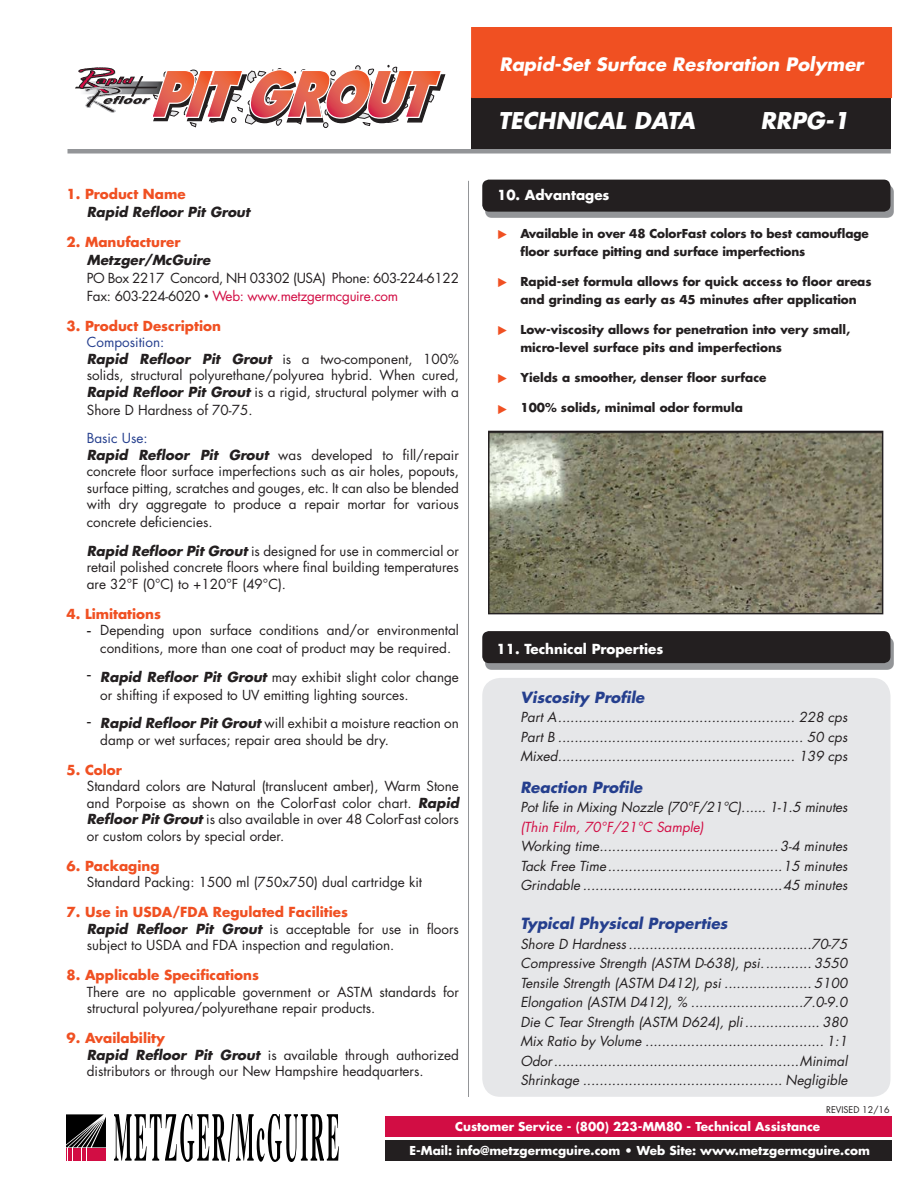
<style>
.page{position:relative;width:918px;height:1188px;background:#fff}
.page>*{position:absolute;margin:0;border:0;box-sizing:border-box;transform-origin:0 0}
.t1{font:italic 700 22.5px "Futura Std";color:#fff}
.t2{font:italic 700 18px "Futura Std";color:#fff}
.t3{font:18px "Letter Gothic Std";color:#f05022}
.t4{font:18px "Futura Std";color:#231f20}
.t5{font:italic 700 15px "Futura Std";color:#253f8e}
.t6{font:13.5px/16.5px "Futura Std";color:#231f20}
.t7{font:italic 13.5px "Futura Std";color:#231f20}
.t8{font:700 13.5px "Futura Std";color:#f05022}
.t9{font:13.5px "Futura Std";letter-spacing:-.02em;color:#231f20}
.t10{font:13.5px "Futura Std";letter-spacing:-.02em;color:#d20d44}
.t11{font:italic 700 13.5px "Futura Std";color:#231f20}
.t12{font:700 13.5px "Futura Std";color:#fff}
.t13{font:italic 13.5px "Futura Std";color:#d20d44}
.t14{font:13.5px "Futura Std";color:#253f8e}
.t15{font:700 12px/18px "Futura Std";color:#231f20}
.t16{font:700 12px "Futura Std";color:#fff}
.t17{font:9px "Futura Std";color:#231f20}
.s1{color:#231f20}
.s2{font-family:"Tw Cen";color:#231f20}
.s3{font-weight:700;font-style:italic}
</style>
<div class="page">
<div style="left:485px;top:637px;width:409px;height:32px;background:linear-gradient(to right,#8e8f92,#8e9093)"></div>
<div style="left:482px;top:631px;width:409px;height:32px;background:#231f20;border-radius:7px"></div>
<div style="left:485px;top:186px;width:409px;height:32px;background:#939598"></div>
<div style="left:482px;top:180px;width:409px;height:32px;background:#231f20;border-radius:7px"></div>
<svg style="left:75px;top:65px;width:371px;height:63px"></svg>
<svg style="left:490px;top:433px;width:391px;height:179px;background:#84816b"></svg>
<div style="left:488px;top:431px;width:395px;height:183px;border:1px solid #231f20"></div>
<hr style="left:468px;top:181px;width:1px;height:916px;background:#939598">
<div style="left:472px;top:97px;width:419px;height:52px;background:#231f20"></div>
<div style="left:471px;top:27px;width:421px;height:71px;background:#f05022"></div>
<div style="left:68px;top:149px;width:823px;height:5px;background:#939598"></div>
<div style="left:385px;top:1116px;width:506px;height:21px;background:#d20d44"></div>
<div style="left:385px;top:1140px;width:506px;height:21px;background:#231f20"></div>
<svg style="left:114px;top:1114px;width:225px;height:48px"></svg>
<svg style="left:67px;top:1114px;width:39px;height:47px;background:#62313f"></svg>
<div style="left:482px;top:678px;width:409px;height:419px;background:#e6e7e9;border-radius:18px"></div>
<p class="t2" style="left:499px;top:53px;width:365px">Rapid-Set Surface Restoration Polymer</p>
<p class="t8" style="left:67px;top:185px;width:121px">1. Product Name</p>
<p class="t11" style="left:87px;top:203px;width:165px">Rapid Refloor Pit Grout</p>
<p class="t8" style="left:67px;top:233px;width:116px">2. Manufacturer</p>
<p class="t11" style="left:87px;top:251px;width:125px">Metzger/McGuire</p>
<p class="t9" style="left:87px;top:269px;width:374px">PO Box 2217 Concord, NH 03302 (USA) Phone: 603-224-6122</p>
<p class="t10" style="left:87px;top:287px;width:313px"><span class="s1">Fax: 603-224-6020</span> <span class="s2">•</span> Web: www.metzgermcguire.com</p>
<p class="t8" style="left:67px;top:317px;width:156px">3. Product Description</p>
<p class="t14" style="left:87px;top:334px;width:79px">Composition:</p>
<p class="t6" style="left:87px;top:351px;width:374px;text-align:justify"><span class="s3">Rapid Refloor Pit Grout</span> is a two-component, 100% solids, structural polyurethane/polyurea hybrid. When cured, <span class="s3">Rapid Refloor Pit Grout</span> is a rigid, structural polymer with a</p>
<p class="t6" style="left:87px;top:402px;width:167px">Shore D Hardness of 70-75.</p>
<p class="t14" style="left:87px;top:430px;width:62px">Basic Use:</p>
<p class="t6" style="left:87px;top:447px;width:374px;text-align:justify"><span class="s3">Rapid Refloor Pit Grout</span> was developed to fill/repair concrete floor surface imperfections such as air holes, popouts, surface pitting, scratches and gouges, etc. It can also be blended with dry aggregate to produce a repair mortar for various</p>
<p class="t6" style="left:87px;top:514px;width:127px">concrete deficiencies.</p>
<p class="t6" style="left:87px;top:543px;width:374px;text-align:justify"><span class="s3">Rapid Refloor Pit Grout</span> is designed for use in commercial or retail polished concrete floors where final building temperatures are 32°F (0°C) to +120°F (49°C).</p>
<p class="t8" style="left:67px;top:605px;width:96px">4. Limitations</p>
<p class="t6" style="left:100px;top:621px;width:360px;line-height:18px">Depending upon surface conditions and/or environmental conditions, more than one coat of product may be required.</p>
<p class="t6" style="left:100px;top:668px;width:360px;line-height:18px"><span class="s3">Rapid Refloor Pit Grout</span> may exhibit slight color change or shifting if exposed to UV emitting lighting sources.</p>
<p class="t6" style="left:100px;top:715px;width:360px"><span class="s3">Rapid Refloor Pit Grout</span> will exhibit a moisture reaction on damp or wet surfaces; repair area should be dry.</p>
<p class="t8" style="left:67px;top:761px;width:57px">5. Color</p>
<p class="t6" style="left:87px;top:778px;width:374px;text-align:justify">Standard colors are Natural (translucent amber), Warm Stone and Porpoise as shown on the ColorFast color chart. <span class="s3">Rapid Refloor Pit Grout</span> is also available in over 48 ColorFast colors or custom colors by special order.</p>
<p class="t8" style="left:67px;top:857px;width:94px">6. Packaging</p>
<p class="t6" style="left:87px;top:874px;width:337px">Standard Packing: 1500 ml (750x750) dual cartridge kit</p>
<p class="t8" style="left:67px;top:903px;width:283px">7. Use in USDA/FDA Regulated Facilities</p>
<p class="t6" style="left:87px;top:921px;width:374px"><span class="s3">Rapid Refloor Pit Grout</span> is acceptable for use in floors subject to USDA and FDA inspection and regulation.</p>
<p class="t8" style="left:67px;top:966px;width:194px">8. Applicable Specifications</p>
<p class="t6" style="left:87px;top:984px;width:374px">There are no applicable government or ASTM standards for structural polyurea/polyurethane repair products.</p>
<p class="t8" style="left:67px;top:1029px;width:100px">9. Availability</p>
<p class="t6" style="left:87px;top:1047px;width:374px"><span class="s3">Rapid Refloor Pit Grout</span> is available through authorized distributors or through our New Hampshire headquarters.</p>
<p class="t4" style="left:87px;top:617px;width:5px">-</p>
<p class="t4" style="left:87px;top:662px;width:5px">-</p>
<p class="t4" style="left:87px;top:709px;width:5px">-</p>
<p class="t1" style="left:498px;top:106px;width:199px">TECHNICAL DATA</p>
<p class="t1" style="left:760px;top:106px;width:90px">RRPG-1</p>
<p class="t12" style="left:497px;top:186px;width:114px">10. Advantages</p>
<p class="t3" style="left:497px;top:224px;width:12px">▶</p>
<p class="t3" style="left:497px;top:272px;width:12px">▶</p>
<p class="t3" style="left:497px;top:320px;width:12px">▶</p>
<p class="t3" style="left:497px;top:368px;width:12px">▶</p>
<p class="t3" style="left:497px;top:400px;width:12px">▶</p>
<p class="t15" style="left:520px;top:224px;width:350px">Available in over 48 ColorFast colors to best camouflage floor surface pitting and surface imperfections</p>
<p class="t15" style="left:520px;top:272px;width:353px">Rapid-set formula allows for quick access to floor areas and grinding as early as 45 minutes after application</p>
<p class="t15" style="left:520px;top:320px;width:331px">Low-viscosity allows for penetration into very small, micro-level surface pits and imperfections</p>
<p class="t15" style="left:520px;top:368px;width:248px">Yields a smoother, denser floor surface</p>
<p class="t15" style="left:520px;top:398px;width:224px">100% solids, minimal odor formula</p>
<p class="t12" style="left:497px;top:640px;width:168px">11. Technical Properties</p>
<p class="t5" style="left:520px;top:687px;width:125px">Viscosity Profile</p>
<p class="t7" style="left:520px;top:708px;width:329px">Part A......................................................... 228 cps</p>
<p class="t7" style="left:520px;top:728px;width:329px">Part B ........................................................... 50 cps</p>
<p class="t7" style="left:520px;top:747px;width:329px">Mixed......................................................... 139 cps</p>
<p class="t5" style="left:520px;top:777px;width:123px">Reaction Profile</p>
<p class="t7" style="left:520px;top:798px;width:329px">Pot life in Mixing Nozzle (70°F/21°C)...... 1-1.5 minutes</p>
<p class="t13" style="left:520px;top:818px;width:185px">(Thin Film, 70°F/21°C Sample)</p>
<p class="t7" style="left:520px;top:837px;width:329px">Working time...........................................3-4 minutes</p>
<p class="t7" style="left:520px;top:857px;width:329px">Tack Free Time..........................................15 minutes</p>
<p class="t7" style="left:520px;top:876px;width:329px">Grindable ................................................45 minutes</p>
<p class="t5" style="left:520px;top:913px;width:209px">Typical Physical Properties</p>
<p class="t7" style="left:520px;top:935px;width:329px">Shore D Hardness ............................................70-75</p>
<p class="t7" style="left:520px;top:954px;width:329px">Compressive Strength (ASTM D-638), psi............ 3550</p>
<p class="t7" style="left:520px;top:974px;width:329px">Tensile Strength (ASTM D412), psi ..................... 5100</p>
<p class="t7" style="left:520px;top:993px;width:329px">Elongation (ASTM D412), % ...........................7.0-9.0</p>
<p class="t7" style="left:520px;top:1013px;width:329px">Die C Tear Strength (ASTM D624), pli .................. 380</p>
<p class="t7" style="left:520px;top:1032px;width:328px">Mix Ratio by Volume ........................................... 1:1</p>
<p class="t7" style="left:520px;top:1052px;width:329px">Odor...........................................................Minimal</p>
<p class="t7" style="left:520px;top:1071px;width:329px">Shrinkage ................................................ Negligible</p>
<p class="t17" style="left:826px;top:1104px;width:65px">REVISED 12/16</p>
<p class="t16" style="left:455px;top:1119px;width:366px">Customer Service - (800) 223-MM80 - Technical Assistance</p>
<p class="t16" style="left:410px;top:1143px;width:462px">E-Mail: info@metzgermcguire.com • Web Site: www.metzgermcguire.com</p>
</div>
